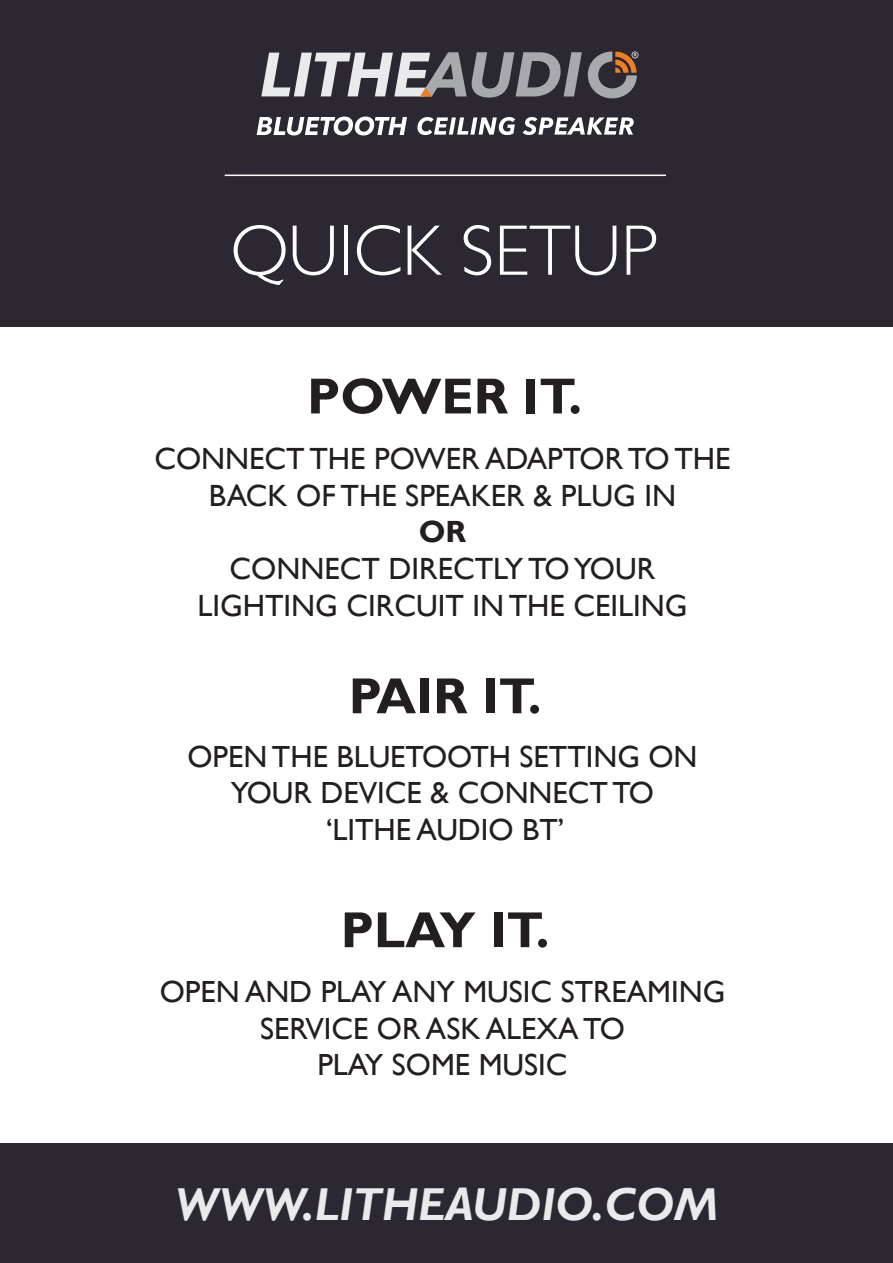
<style>
.page{position:relative;width:893px;height:1263px;background:#fff}
.page>*{position:absolute;margin:0;border:0;box-sizing:border-box;transform-origin:0 0}
.t1{font:300 72px "Gill Sans";color:#fff}
.t2{font:700 51px "Gill Sans";color:#231f20}
.t3{font:italic 700 46.05px "Gill Sans";color:#e9eaeb}
.t4{font:30.6px/36.8px "Gill Sans";color:#231f20;text-align:center}
.t5{font:700 30.6px "Gill Sans";color:#231f20}
</style>
<div class="page">
<div style="left:0;top:1143px;width:893px;height:120px;background:#2c2831"></div>
<div style="left:0;top:0;width:893px;height:327px;background:#2c2831"></div>
<svg style="left:261px;top:52px;width:321px;height:46px"></svg>
<svg style="left:417px;top:117px;width:98px;height:18px"></svg>
<svg style="left:523px;top:117px;width:111px;height:18px"></svg>
<svg style="left:257px;top:117px;width:150px;height:18px"></svg>
<hr style="left:225px;top:175px;width:441px;height:1px;background:#fff">
<svg style="left:588px;top:51px;width:50px;height:47px"></svg>
<h1 class="t1" style="left:230px;top:194px;width:429px">QUICK SETUP</h1>
<h2 class="t2" style="left:307px;top:366px;width:277px">POWER IT.</h2>
<p class="t4" style="left:154px;top:441px;width:578px">CONNECT THE POWER ADAPTOR TO THE<br>BACK OF THE SPEAKER &amp; PLUG IN</p>
<p class="t5" style="left:419px;top:514px;width:49px">OR</p>
<p class="t4" style="left:197px;top:551px;width:492px">CONNECT DIRECTLY TO YOUR<br>LIGHTING CIRCUIT IN THE CEILING</p>
<h2 class="t2" style="left:348px;top:665px;width:194px">PAIR IT.</h2>
<p class="t4" style="left:187px;top:739px;width:512px">OPEN THE BLUETOOTH SETTING ON<br>YOUR DEVICE &amp; CONNECT TO ‘LITHE AUDIO BT’</p>
<h2 class="t2" style="left:340px;top:899px;width:210px">PLAY IT.</h2>
<p class="t4" style="left:160px;top:974px;width:567px">OPEN AND PLAY ANY MUSIC STREAMING<br>SERVICE OR ASK ALEXA TO<br>PLAY SOME MUSIC</p>
<h3 class="t3" style="left:175px;top:1178px;width:544px">WWW.LITHEAUDIO.COM</h3>
</div>
